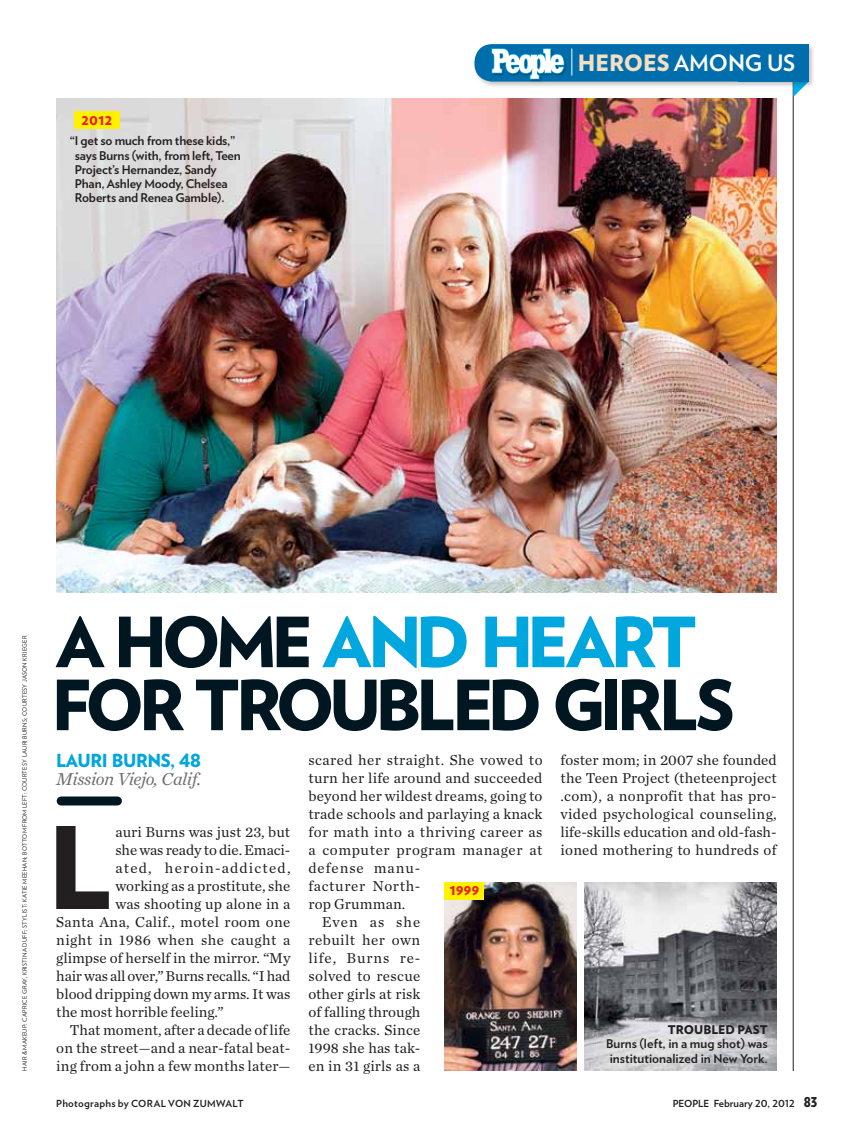
<style>
.page{position:relative;width:851px;height:1134px;background:#fff}
.page>*{position:absolute;margin:0;border:0;box-sizing:border-box;transform-origin:0 0}
.t1{font:900 113.25px "Verlag Text";color:#231f20}
.t2{font:900 69px/63px "Verlag";letter-spacing:-.085em;color:#001722}
.t3{font:700 22.5px "Verlag Text";letter-spacing:-.005em;color:#fff}
.t4{font:italic 18px "Chronicle Text G1";letter-spacing:-.025em;color:#6d6e71}
.t5{font:900 18px "Verlag Text";letter-spacing:-.02em;color:#00a6de}
.t6{font:15px/18px "Chronicle Text G1";letter-spacing:.01em;color:#231f20;text-align:justify}
.t7{font:15px "Chronicle Text G1";letter-spacing:.03em;color:#231f20}
.t8{font:15px "Chronicle Text G1";letter-spacing:.04em;color:#231f20}
.t9{font:15px "Chronicle Text G1";letter-spacing:-.01em;color:#231f20}
.t10{font:15px "Chronicle Text G1";letter-spacing:.06em;color:#231f20}
.t11{font:15px "Chronicle Text G1";letter-spacing:.08em;color:#231f20}
.t12{font:15px "Chronicle Text G1";letter-spacing:.07em;color:#231f20}
.t13{font:900 15px "Verlag";color:#ed1d24}
.t14{font:700 12px/14.2px "Verlag Text";letter-spacing:-.015em;color:#231f20;text-align:center}
.t15{font:900 12px "Verlag Text";color:#231f20}
.t16{font:700 9.75px "Verlag Text";letter-spacing:.01em;color:#231f20}
.t17{font:6px "Verlag Text";letter-spacing:.035em;color:#231f20}
.s1{font-weight:900;color:#f6dec1}
.s2{color:#00a6de}
.s3{font-family:"Verlag Condensed";font-weight:900;font-size:15px}
</style>
<div class="page">
<hr style="left:792px;top:81px;width:1px;height:990px;background:#231f20">
<img style="left:56px;top:99px;width:720px;height:493px">
<img style="left:444px;top:882px;width:132px;height:189px">
<img style="left:584px;top:882px;width:192px;height:189px">
<div style="left:61px;top:796px;width:56px;height:10px;background:#001722"></div>
<div style="left:444px;top:882px;width:40px;height:18px;background:#fff200"></div>
<div style="left:74px;top:111px;width:45px;height:18px;background:#fff200"></div>
<svg style="left:793px;top:88px;width:10px;height:9px"></svg>
<div style="left:473px;top:43px;width:342px;height:45px;background:#231f20;opacity:.25"></div>
<div style="left:474px;top:44px;width:334px;height:38px;background:#006eac;border-radius:18px"></div>
<div style="left:738px;top:44px;width:70px;height:38px;background:#006eac"></div>
<svg style="left:571px;top:49px;width:1px;height:26px"></svg>
<div style="left:491px;top:48px;width:76px;height:34px;background:#231f20;opacity:.3"></div>
<div style="left:492px;top:49px;width:74px;height:32px;background:#231f20;opacity:.15"></div>
<svg style="left:491px;top:48px;width:73px;height:31px"></svg>
<p class="t13" style="left:82px;top:107px;width:32px">2012</p>
<p class="t14" style="left:75px;top:134px;width:167px;text-align:left;text-indent:-5px">“I get so much from these kids,” says Burns (with, from left, Teen<br>Project’s Hernandez, Sandy<br>Phan, Ashley Moody, Chelsea<br>Roberts and Renea Gamble).</p>
<h3 class="t3" style="left:578px;top:49px;width:219px"><span class="s1">HEROES</span> among us</h3>
<p class="t17" style="left:21px;top:1071px;width:437px;rotate:-90deg">HAIR &amp; MAKEUP: CAPRICE GRAY, KRISTINA DUFF; STYLIST: KATIE MEEHAN; BOTTOM FROM LEFT: COURTESY LAURI BURNS; COURTESY JASON KRIEGER</p>
<h2 class="t2" style="left:51px;top:607px;width:685px">A HOME <span class="s2">AND HEART<br></span>FOR TROUBLED GIRLS</h2>
<p class="t5" style="left:56px;top:749px;width:147px">LAURI BURNS, 48</p>
<p class="t4" style="left:56px;top:766px;width:147px">Mission Viejo, Calif.</p>
<h1 class="t1" style="left:47px;top:795px;width:65px">L</h1>
<p class="t6" style="left:115px;top:822px;width:176px">auri Burns was just 23, but</p>
<p class="t6" style="left:115px;top:840px;width:176px">she was ready to die. Emaci-</p>
<p class="t11" style="left:115px;top:857px;width:176px">ated, heroin-addicted,</p>
<p class="t6" style="left:115px;top:876px;width:176px">working as a prostitute, she</p>
<p class="t6" style="left:115px;top:894px;width:177px">was shooting up alone in a</p>
<p class="t6" style="left:56px;top:912px;width:236px">Santa Ana, Calif., motel room one</p>
<p class="t7" style="left:56px;top:929px;width:235px">night in 1986 when she caught a</p>
<p class="t6" style="left:56px;top:948px;width:236px">glimpse of herself in the mirror. “My</p>
<p class="t9" style="left:56px;top:965px;width:236px">hair was all over,” Burns recalls. “I had</p>
<p class="t6" style="left:56px;top:984px;width:235px">blood dripping down my arms. It was</p>
<p class="t6" style="left:56px;top:1002px;width:169px">the most horrible feeling.”</p>
<p class="t6" style="left:70px;top:1020px;width:222px">That moment, after a decade of life</p>
<p class="t6" style="left:56px;top:1038px;width:236px">on the street—and a near-fatal beat-</p>
<p class="t6" style="left:56px;top:1056px;width:236px">ing from a john a few months later—</p>
<p class="t16" style="left:56px;top:1097px;width:183px">Photographs by Coral Vo n Zumwalt</p>
<p class="t7" style="left:308px;top:749px;width:236px">scared her straight. She vowed to</p>
<p class="t6" style="left:308px;top:768px;width:235px">turn her life around and succeeded</p>
<p class="t6" style="left:308px;top:786px;width:236px">beyond her wildest dreams, going to</p>
<p class="t6" style="left:308px;top:804px;width:235px">trade schools and parlaying a knack</p>
<p class="t7" style="left:308px;top:821px;width:235px">for math into a thriving career as</p>
<p class="t8" style="left:308px;top:839px;width:236px">a computer program manager at</p>
<p class="t10" style="left:308px;top:857px;width:113px">defense manu-</p>
<p class="t8" style="left:308px;top:875px;width:113px">facturer North-</p>
<p class="t6" style="left:308px;top:894px;width:98px">rop Grumman.</p>
<p class="t12" style="left:322px;top:911px;width:100px">Even as she</p>
<p class="t7" style="left:308px;top:929px;width:113px">rebuilt her own</p>
<p class="t10" style="left:308px;top:947px;width:113px">life, Burns re-</p>
<p class="t6" style="left:308px;top:966px;width:113px">solved to rescue</p>
<p class="t6" style="left:308px;top:984px;width:113px">other girls at risk</p>
<p class="t6" style="left:308px;top:1002px;width:113px">of falling through</p>
<p class="t6" style="left:308px;top:1020px;width:113px">the cracks. Since</p>
<p class="t6" style="left:308px;top:1038px;width:113px">1998 she has tak-</p>
<p class="t6" style="left:308px;top:1056px;width:113px">en in 31 girls as a</p>
<p class="t13" style="left:450px;top:878px;width:31px">1999</p>
<p class="t6" style="left:560px;top:750px;width:218px">foster mom; in 2007 she founded the Teen Project (theteenproject .com), a nonprofit that has pro&shy;vided psychological counseling, life-skills education and old-fash&shy;ioned mothering to hundreds of</p>
<p class="t15" style="left:668px;top:1022px;width:18px">TROU</p>
<p class="t15" style="left:703px;top:1022px;width:66px">BLED PAST</p>
<p class="t14" style="left:606px;top:1037px;width:163px">Burns (left, in a mug shot) was institutionalized in N ew York.</p>
<p class="t16" style="left:672px;top:1097px;width:146px">PEOPLE February 20, 2012 <span class="s3">83</span></p>
</div>
